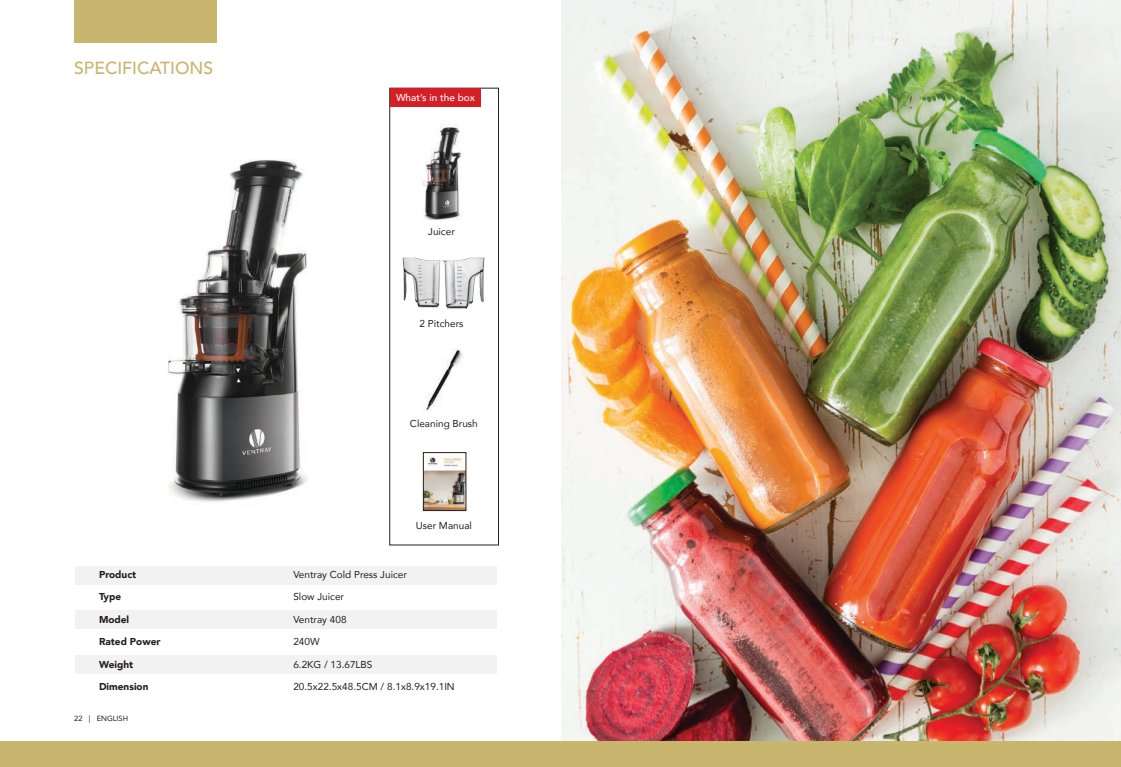
<style>
.page{position:relative;width:1121px;height:767px;background:#fff}
.page>*{position:absolute;margin:0;border:0;box-sizing:border-box;transform-origin:0 0}
.t1{font:500 17.5px "Avenir";color:#c8b56e}
.t2{font:10px "Avenir";color:#231f20}
.t3{font:900 10px "Avenir";color:#231f20}
.t4{font:500 10px "Avenir";color:#fff}
.t5{font:7.5px "Avenir";color:#231f20}
</style>
<div class="page">
<img style="left:423px;top:126px;width:39px;height:94px">
<img style="left:561px;top:0;width:560px;height:741px">
<div style="left:75px;top:566px;width:422px;height:18px;background:#f2f2f3"></div>
<div style="left:75px;top:610px;width:422px;height:18px;background:#f2f2f3"></div>
<div style="left:75px;top:655px;width:422px;height:19px;background:#f2f2f3"></div>
<div style="left:74px;top:0;width:143px;height:43px;background:#c8b56e"></div>
<div style="left:0;top:741px;width:1121px;height:26px;background:#c8b56e"></div>
<img style="left:168px;top:159px;width:140px;height:343px">
<img style="left:402px;top:257px;width:83px;height:52px">
<img style="left:426px;top:349px;width:37px;height:62px">
<div style="left:390px;top:88px;width:109px;height:457px;border:1px solid #231f20"></div>
<div style="left:390px;top:88px;width:90px;height:19px;background:#d51f26"></div>
<img style="left:425px;top:457px;width:39px;height:51px">
<div style="left:423px;top:452px;width:43px;height:58px;border:1px solid #231f20"></div>
<p class="t1" style="left:74px;top:52px;width:141px">SPECIFICATIONS</p>
<p class="t3" style="left:99px;top:565px;width:39px">Product</p>
<p class="t3" style="left:99px;top:588px;width:24px">Type</p>
<p class="t3" style="left:99px;top:610px;width:32px">Model</p>
<p class="t3" style="left:99px;top:633px;width:63px">Rated Power</p>
<p class="t3" style="left:99px;top:655px;width:36px">Weight</p>
<p class="t3" style="left:99px;top:678px;width:51px">Dimension</p>
<p class="t5" style="left:74px;top:712px;width:55px">22 | ENGLISH</p>
<p class="t4" style="left:396px;top:88px;width:80px">What’s in the box</p>
<p class="t2" style="left:428px;top:224px;width:28px">Juicer</p>
<p class="t2" style="left:420px;top:316px;width:45px">2 Pitchers</p>
<p class="t2" style="left:410px;top:416px;width:69px">Cleaning Brush</p>
<p class="t2" style="left:416px;top:517px;width:58px">User Manual</p>
<p class="t2" style="left:293px;top:566px;width:115px">Ventray Cold Press Juicer</p>
<p class="t2" style="left:293px;top:588px;width:52px">Slow Juicer</p>
<p class="t2" style="left:293px;top:611px;width:55px">Ventray 408</p>
<p class="t2" style="left:293px;top:633px;width:28px">240W</p>
<p class="t2" style="left:293px;top:656px;width:81px">6.2KG / 13.67LBS</p>
<p class="t2" style="left:293px;top:678px;width:163px">20.5x22.5x48.5CM / 8.1x8.9x19.1IN</p>
</div>
